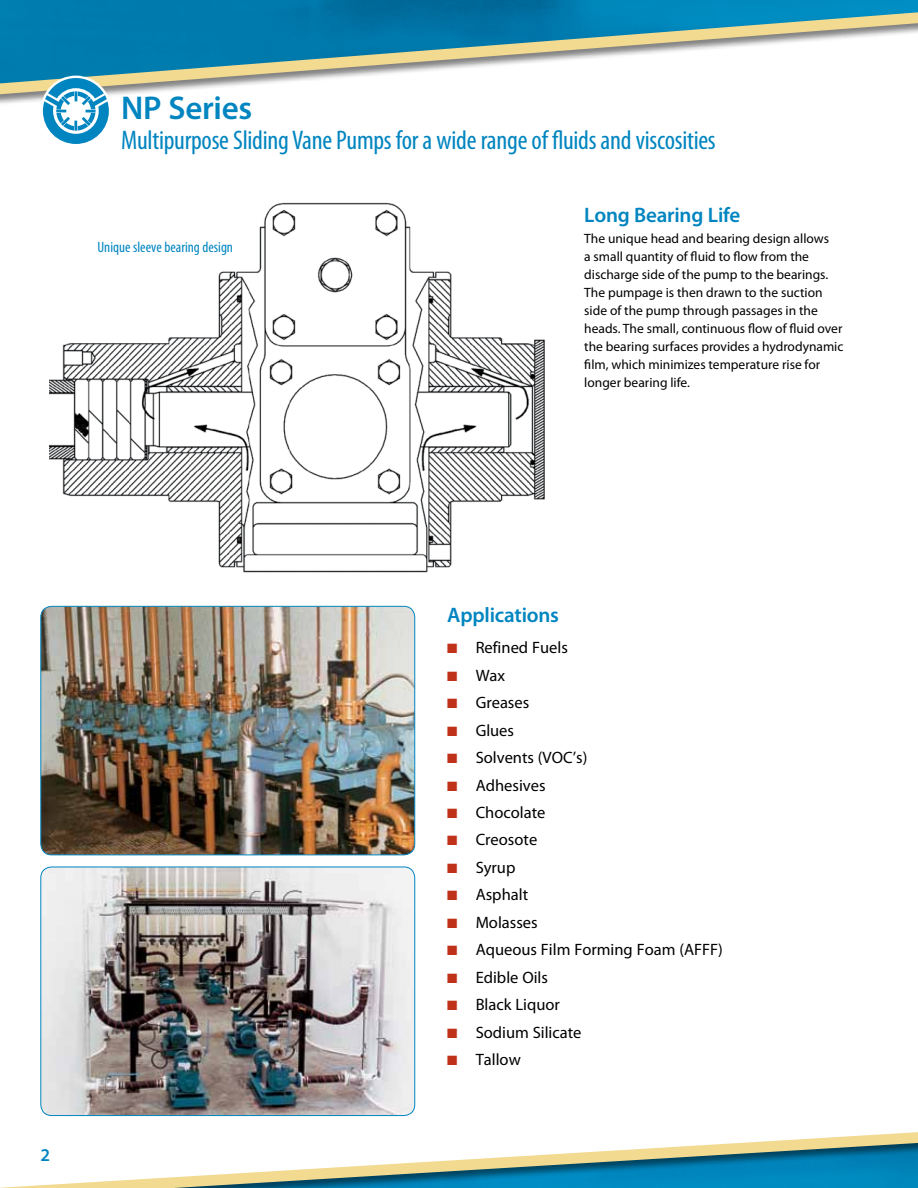
<style>
.page{position:relative;width:918px;height:1188px;background:#fff}
.page>*{position:absolute;margin:0;border:0;box-sizing:border-box;transform-origin:0 0}
.t1{font:600 33px "Myriad Pro";letter-spacing:-.01em;color:#0085c0}
.t2{font:condensed 27px "Myriad Pro";letter-spacing:-.01em;color:#0085c0}
.t3{font:600 21px "Myriad Pro";letter-spacing:-.01em;color:#0085c0}
.t4{font:600 18px "Myriad Pro";color:#0085c0}
.t5{font:16.5px "Myriad Pro";color:#000}
.t6{font:condensed 15px "Myriad Pro";color:#0085c0}
.t7{font:13.5px/18px "Myriad Pro";color:#000}
.s1{color:#c0311a}
</style>
<div class="page">
<img style="left:41px;top:606px;width:374px;height:249px">
<div style="left:41px;top:606px;width:374px;height:249px;border:1px solid #0085c0;border-radius:11px"></div>
<img style="left:41px;top:867px;width:374px;height:209px">
<div style="left:0;top:0;width:918px;height:109px;background:#000;opacity:.5"></div>
<svg style="left:0;top:12px;width:918px;height:82px"></svg>
<div style="left:0;top:1076px;width:918px;height:112px;background:#000;opacity:.5"></div>
<svg style="left:0;top:1132px;width:918px;height:56px"></svg>
<div style="left:40px;top:76px;width:71px;height:70px;background:#fff;border-radius:50%"></div>
<svg style="left:43px;top:78px;width:66px;height:66px"></svg>
<img style="left:49px;top:202px;width:496px;height:371px">
<h1 class="t1" style="left:121px;top:89px;width:132px">NP Series</h1>
<h2 class="t2" style="left:121px;top:124px;width:596px">Multipurpose Sliding Vane Pumps for a wide range of fluids and viscosities</h2>
<p class="t6" style="left:97px;top:238px;width:137px">Unique sleeve bearing design</p>
<h3 class="t3" style="left:584px;top:203px;width:158px">Long Bearing Life</h3>
<p class="t7" style="left:584px;top:230px;width:261px">The unique head and bearing design allows<br>a small quantity of fluid to flow from the discharge side of the pump to the bearings.<br>The pumpage is then drawn to the suction side of the pump through passages in the heads. The small, continuous flow of fluid over the bearing surfaces provides a hydrodynamic film, which minimizes temperature rise for longer bearing life.</p>
<h3 class="t4" style="left:40px;top:1145px;width:11px">2</h3>
<h3 class="t3" style="left:447px;top:603px;width:113px">Applications</h3>
<p class="t5" style="left:447px;top:639px;width:122px"><span class="s1">■</span> Refined Fuels</p>
<p class="t5" style="left:447px;top:666px;width:60px"><span class="s1">■</span> Wax</p>
<p class="t5" style="left:447px;top:694px;width:84px"><span class="s1">■</span> Greases</p>
<p class="t5" style="left:447px;top:721px;width:68px"><span class="s1">■</span> Glues</p>
<p class="t5" style="left:447px;top:749px;width:142px"><span class="s1">■</span> Solvents (VOC’s)</p>
<p class="t5" style="left:447px;top:776px;width:100px"><span class="s1">■</span> Adhesives</p>
<p class="t5" style="left:447px;top:803px;width:100px"><span class="s1">■</span> Chocolate</p>
<p class="t5" style="left:447px;top:831px;width:92px"><span class="s1">■</span> Creosote</p>
<p class="t5" style="left:447px;top:858px;width:70px"><span class="s1">■</span> Syrup</p>
<p class="t5" style="left:447px;top:886px;width:82px"><span class="s1">■</span> Asphalt</p>
<p class="t5" style="left:447px;top:913px;width:92px"><span class="s1">■</span> Molasses</p>
<p class="t5" style="left:447px;top:941px;width:277px"><span class="s1">■</span> Aqueous Film Forming Foam (AFFF)</p>
<p class="t5" style="left:447px;top:968px;width:102px"><span class="s1">■</span> Edible Oils</p>
<p class="t5" style="left:447px;top:996px;width:114px"><span class="s1">■</span> Black Liquor</p>
<p class="t5" style="left:447px;top:1023px;width:136px"><span class="s1">■</span> Sodium Silicate</p>
<p class="t5" style="left:447px;top:1050px;width:75px"><span class="s1">■</span> Tallow</p>
</div>
